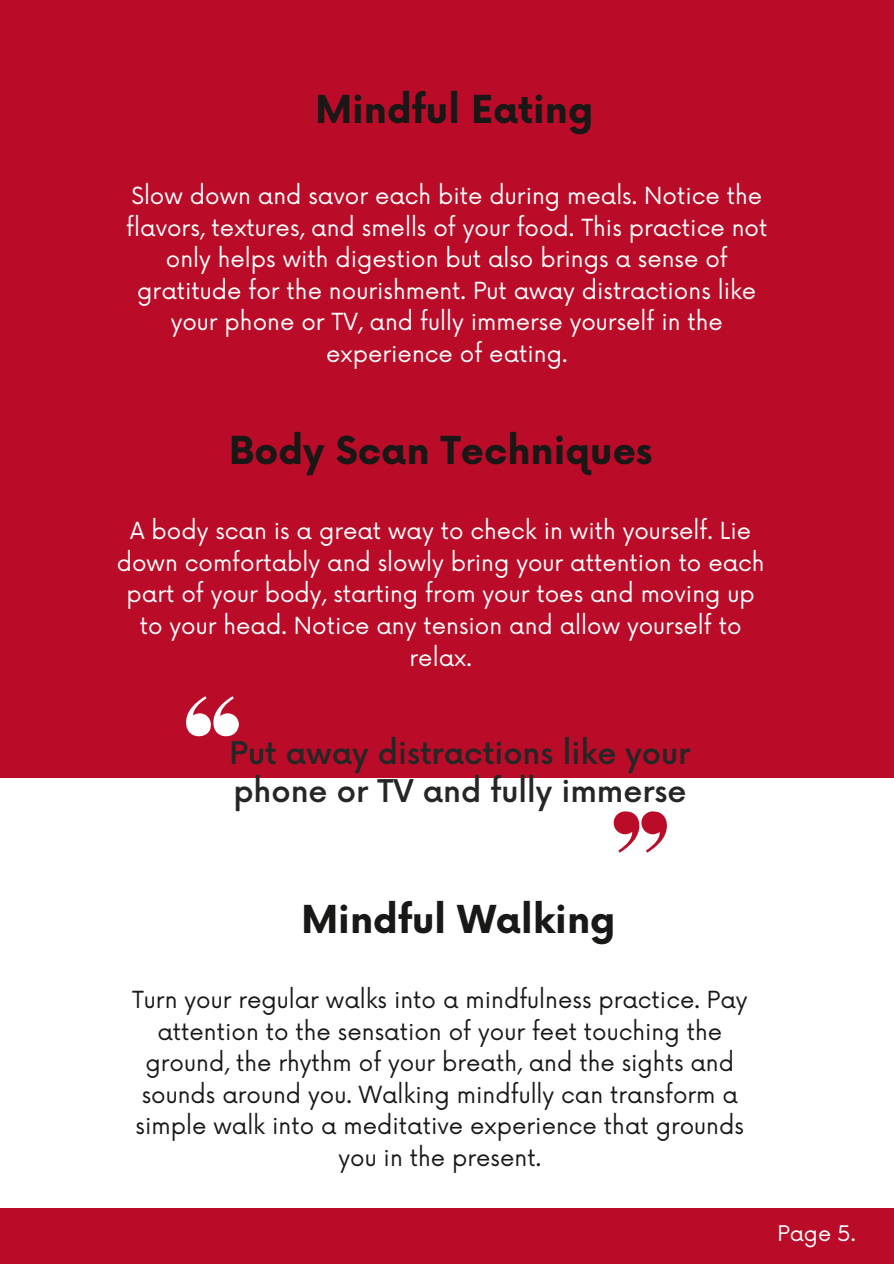
<style>
.page{position:relative;width:894px;height:1264px;background:#fff}
.page>*{position:absolute;margin:0;border:0;box-sizing:border-box;transform-origin:0 0}
.t1{font:700 37.5px "Now";color:#191817}
.t2{font:500 30.45px/38.2px "Now";color:#262626}
.t3{font:22.95px/31.5px "Now";color:#fff;text-align:center}
.t4{font:22.95px/31.5px "Now";color:#191817;text-align:center}
.t5{font:21px "Now";color:#fff}
</style>
<div class="page">
<div style="left:0;top:0;width:893px;height:778px;background:#ba0c28"></div>
<div style="left:0;top:1208px;width:893px;height:55px;background:#ba0c28"></div>
<svg style="left:186px;top:696px;width:53px;height:40px"></svg>
<svg style="left:613px;top:811px;width:53px;height:41px"></svg>
<p class="t1" style="left:315px;top:89px;width:280px">Mindful Eating</p>
<p class="t3" style="left:126px;top:181px;width:642px">Slow down and savor each bite during meals. Notice the flavors, textures, and smells of your food. This practice not only helps with digestion but also brings a sense of gratitude for the nourishment. Put away distractions like your phone or TV, and fully immerse yourself in the experience of eating.</p>
<h2 class="t1" style="left:229px;top:430px;width:425px">Body Scan Techniques</h2>
<p class="t3" style="left:117px;top:516px;width:649px">A body scan is a great way to check in with yourself. Lie down comfortably and slowly bring your attention to each part of your body, starting from your toes and moving up to your head. Notice any tension and allow yourself to relax.</p>
<p class="t2" style="left:229px;top:735px;width:462px">Put away distractions like your phone or TV and fully immerse</p>
<h1 class="t1" style="left:301px;top:899px;width:315px">Mindful Walking</h1>
<h1 class="t4" style="left:132px;top:985px;width:617px">Turn your regular walks into a mindfulness practice. Pay attention to the sensation of your feet touching the ground, the rhythm of your breath, and the sights and sounds around you. Walking mindfully can transform a simple walk into a meditative experience that grounds you in the present.</h1>
<h1 class="t5" style="left:777px;top:1221px;width:80px">Page 5.</h1>
</div>
